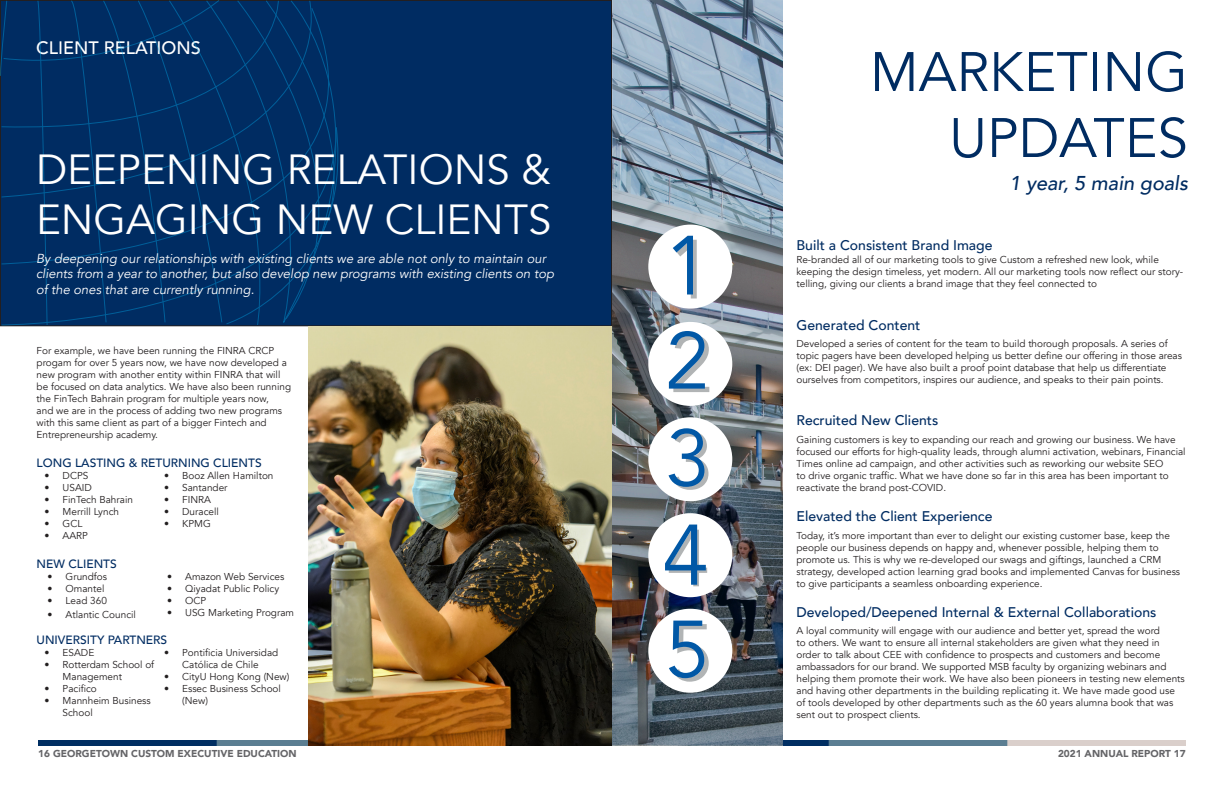
<style>
.page{position:relative;width:1224px;height:792px;background:#fff}
.page>*{position:absolute;margin:0;border:0;box-sizing:border-box;transform-origin:0 0}
.t1{font:85px "Avenir";color:#0158a6}
.t2{font:83px "Avenir";color:#0158a6}
.t3{font:80px "Avenir";color:#0158a6}
.t4{font:55px/66px "Avenir";color:#002c62;text-align:right}
.t5{font:42px/50.4px "Avenir";color:#fff}
.sub-title{font:italic 500 20px "Avenir";color:#002c62}
.Name{font:500 18px "Avenir";color:#fff}
.Name-2{font:500 14px "Avenir";color:#002c62}
.sub-title-2{font:italic 13px/15.6px "Avenir";color:#fff}
.Name-3{font:500 12px "Avenir";color:#002c62}
.body_text{font:10px/12px "Avenir";color:#231f20}
.t6{font:900 10px "Avenir";color:#656568}
</style>
<div class="page">
<img style="left:38px;top:740px;width:270px;height:5px">
<img style="left:783px;top:740px;width:403px;height:5px">
<div style="left:0;top:0;width:611px;height:326px;background:#002c62"></div>
<svg style="left:0;top:0;width:339px;height:326px"></svg>
<img style="left:308px;top:326px;width:304px;height:419px">
<img style="left:612px;top:1px;width:171px;height:744px">
<div style="left:648px;top:225px;width:84px;height:84px;background:#fff;border-radius:50%"></div>
<div style="left:648px;top:322px;width:84px;height:84px;background:#fff;border-radius:50%"></div>
<div style="left:648px;top:417px;width:84px;height:84px;background:#fff;border-radius:50%"></div>
<div style="left:648px;top:513px;width:84px;height:84px;background:#fff;border-radius:50%"></div>
<div style="left:648px;top:609px;width:84px;height:84px;background:#fff;border-radius:50%"></div>
<p class="Name" style="left:36px;top:32px;width:166px">CLIENT RELATIONS</p>
<p class="t5" style="left:36px;top:145px;width:517px">DEEPENING RELATIONS &amp;<br>ENGAGING NEW CLIENTS</p>
<p class="sub-title-2" style="left:36px;top:251px;width:520px">By deepening our relationships with existing clients we are able not only to maintain our clients from a year to another, but also develop new programs with existing clients on top of the ones that are currently running.</p>
<p class="body_text" style="left:37px;top:345px;width:256px">For example, we have been running the FINRA CRCP progam for over 5 years now, we have now developed a new program with another entity within FINRA that will be focused on data analytics. We have also been running the FinTech Bahrain program for multiple years now,<br>and we are in the process of adding two new programs with this same client as part of a bigger Fintech and Entrepreneurship academy.</p>
<p class="Name-3" style="left:37px;top:452px;width:227px">LONG LASTING &amp; RETURNING CLIENTS</p>
<p class="body_text" style="left:45px;top:470px;width:45px">• DCPS</p>
<p class="body_text" style="left:45px;top:482px;width:49px">• USAID</p>
<p class="body_text" style="left:45px;top:494px;width:90px">• FinTech Bahrain</p>
<p class="body_text" style="left:45px;top:506px;width:76px">• Merrill Lynch</p>
<p class="body_text" style="left:45px;top:518px;width:39px">• GCL</p>
<p class="body_text" style="left:45px;top:530px;width:45px">• AARP</p>
<p class="Name-3" style="left:37px;top:553px;width:82px">NEW CLIENTS</p>
<p class="body_text" style="left:48px;top:570px;width:61px">• Grundfos</p>
<p class="body_text" style="left:48px;top:582px;width:58px">• Omantel</p>
<p class="body_text" style="left:48px;top:594px;width:61px">• Lead 360</p>
<p class="body_text" style="left:48px;top:609px;width:90px">• Atlantic Council</p>
<p class="Name-3" style="left:37px;top:630px;width:132px">UNIVERSITY PARTNERS</p>
<p class="body_text" style="left:45px;top:647px;width:51px">• ESADE</p>
<p class="body_text" style="left:45px;top:659px;width:111px">• Rotterdam School of</p>
<p class="body_text" style="left:63px;top:671px;width:61px">Management</p>
<p class="body_text" style="left:45px;top:683px;width:54px">• Pacifico</p>
<p class="body_text" style="left:63px;top:695px;width:90px;text-indent:-18px">• Mannheim Business<br>School</p>
<p class="body_text" style="left:164px;top:470px;width:111px">• Booz Allen Hamilton</p>
<p class="body_text" style="left:164px;top:482px;width:65px">• Santander</p>
<p class="body_text" style="left:164px;top:494px;width:48px">• FINRA</p>
<p class="body_text" style="left:164px;top:506px;width:56px">• Duracell</p>
<p class="body_text" style="left:164px;top:518px;width:48px">• KPMG</p>
<p class="body_text" style="left:167px;top:571px;width:119px">• Amazon Web Services</p>
<p class="body_text" style="left:167px;top:583px;width:114px">• Qiyadat Public Policy</p>
<p class="body_text" style="left:167px;top:595px;width:41px">• OCP</p>
<p class="body_text" style="left:167px;top:607px;width:128px">• USG Marketing Program</p>
<p class="body_text" style="left:164px;top:647px;width:116px;text-align:center">• Pontificia Universidad<br>Católica de Chile</p>
<p class="body_text" style="left:164px;top:671px;width:127px">• CityU Hong Kong (New)</p>
<p class="body_text" style="left:182px;top:683px;width:100px;text-indent:-18px">• Essec Business School (New)</p>
<p class="t2" style="left:664px;top:216px;width:48px">1</p>
<p class="t3" style="left:665px;top:313px;width:46px">2</p>
<p class="t3" style="left:666px;top:411px;width:46px">3</p>
<p class="t1" style="left:662px;top:505px;width:49px">4</p>
<p class="t3" style="left:665px;top:602px;width:46px">5</p>
<p class="t4" style="left:870px;top:40px;width:320px">MARKETING<br>UPDATES</p>
<p class="sub-title" style="left:1009px;top:171px;width:180px">1 year, 5 main goals</p>
<p class="Name-2" style="left:796px;top:233px;width:198px">Built a Consistent Brand Image</p>
<p class="body_text" style="left:796px;top:254px;width:388px">Re-branded all of our marketing tools to give Custom a refreshed new look, while keeping the design timeless, yet modern. All our marketing tools now reflect our story&shy;telling, giving our clients a brand image that they feel connected to</p>
<p class="Name-2" style="left:796px;top:313px;width:125px">Generated Content</p>
<p class="body_text" style="left:796px;top:338px;width:387px">Developed a series of content for the team to build thorough proposals. A series of topic pagers have been developed helping us better define our offering in those areas (ex: DEI pager). We have also built a proof point database that help us differentiate ourselves from competitors, inspires our audience, and speaks to their pain points.</p>
<p class="Name-2" style="left:796px;top:408px;width:143px">Recruited New Clients</p>
<p class="body_text" style="left:796px;top:434px;width:391px">Gaining customers is key to expanding our reach and growing our business. We have focused our efforts for high-quality leads, through alumni activation, webinars, Financial Times online ad campaign, and other activities such as reworking our website SEO<br>to drive organic traffic. What we have done so far in this area has been important to reactivate the brand post-COVID.</p>
<p class="body_text" style="left:796px;top:529px;width:385px">Today, it’s more important than ever to delight our existing customer base, keep the people our business depends on happy and, whenever possible, helping them to promote us. This is why we re-developed our swags and giftings, launched a CRM strategy, developed action learning grad books and implemented Canvas for business to give participants a seamless onboarding experience.</p>
<p class="body_text" style="left:796px;top:625px;width:390px">A loyal community will engage with our audience and better yet, spread the word<br>to others. We want to ensure all internal stakeholders are given what they need in order to talk about CEE with confidence to prospects and customers and become ambassadors for our brand. We supported MSB faculty by organizing webinars and helping them promote their work. We have also been pioneers in testing new elements and having other departments in the building replicating it. We have made good use of tools developed by other departments such as the 60 years alumna book that was sent out to prospect clients.</p>
<p class="Name-2" style="left:796px;top:504px;width:198px">Elevated the Client Experience</p>
<p class="Name-2" style="left:796px;top:600px;width:361px">Developed/Deepened Internal &amp; External Collaborations</p>
<p class="t6" style="left:38px;top:745px;width:260px">16 GEORGETOWN CUSTOM EXECUTIVE EDUCATION</p>
<p class="t6" style="left:1058px;top:745px;width:129px">2021 ANNUAL REPORT 17</p>
</div>
